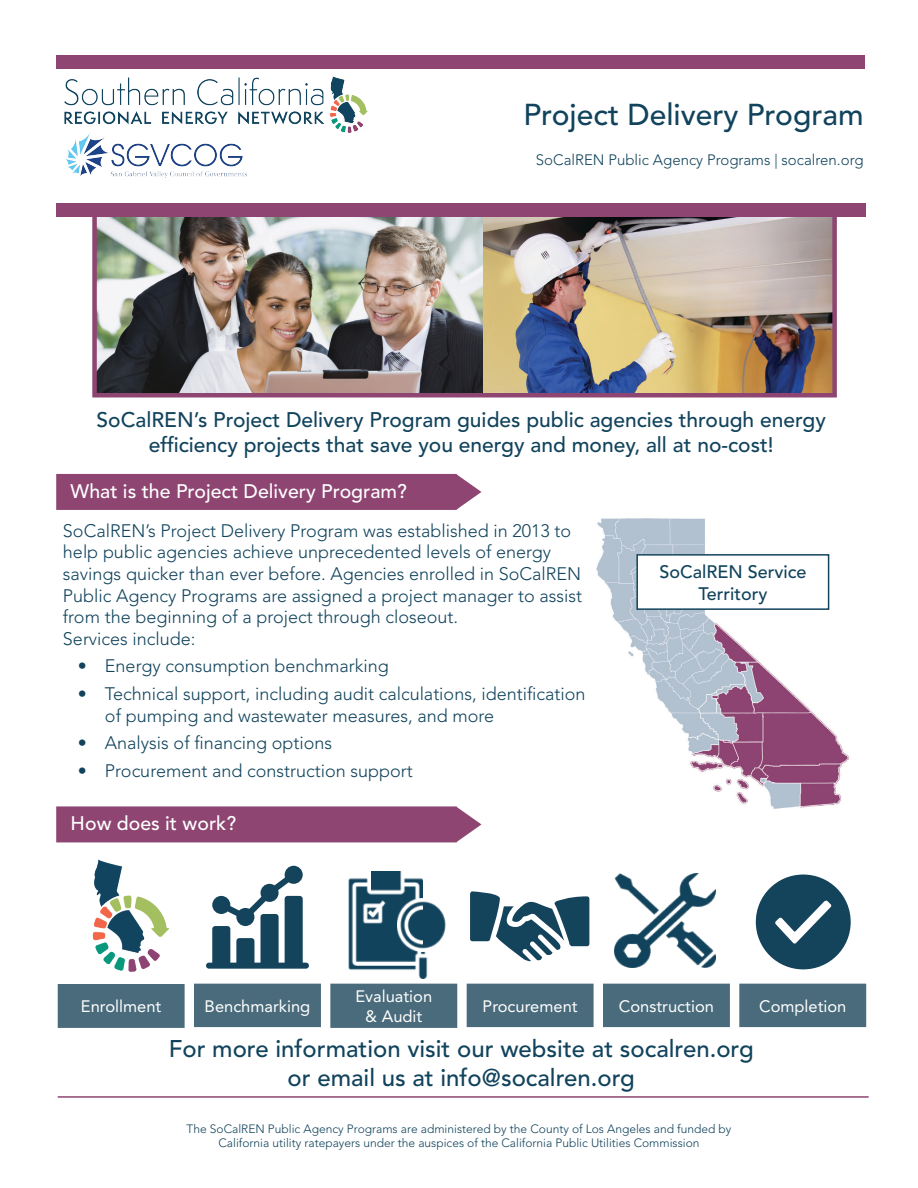
<style>
.page{position:relative;width:918px;height:1188px;background:#fff}
.page>*{position:absolute;margin:0;border:0;box-sizing:border-box;transform-origin:0 0}
.t1{font:500 30px "Avenir LT Std";color:#11435c}
.t2{font:500 24px/28.8px "Avenir LT Std";color:#11435c;text-align:center}
.t3{font:500 21px/25.2px "Avenir LT Std";color:#11435c;text-align:center}
.t4{font:500 19.5px "Avenir LT Std";color:#fff}
.t5{font:300 18px/21.6px "Avenir LT Std";color:#11435c}
.t6{font:500 18px/21.6px "Avenir LT Std";color:#11435c;text-align:center}
.t7{font:16.5px/19.8px "Avenir LT Std";color:#fff;text-align:center}
.t8{font:300 15px "Avenir LT Std";color:#11435c}
.t9{font:300 12px/14.4px "Avenir LT Std";color:#11435c;text-align:center}
</style>
<div class="page">
<img style="left:476px;top:217px;width:356px;height:176px">
<hr style="left:58px;top:1096px;width:811px;height:2px;background:#8e4572">
<div style="left:57px;top:475px;width:399px;height:34px;background:#8e4572"></div>
<div style="left:56px;top:474px;width:401px;height:36px;border:2px solid #8e4572"></div>
<svg style="left:455px;top:473px;width:27px;height:37px"></svg>
<div style="left:57px;top:807px;width:399px;height:35px;background:#8e4572"></div>
<div style="left:56px;top:806px;width:401px;height:36px;border:2px solid #8e4572"></div>
<svg style="left:455px;top:806px;width:27px;height:37px"></svg>
<img style="left:97px;top:218px;width:385px;height:175px">
<div style="left:92px;top:210px;width:745px;height:188px;border:4px solid #8e4572"></div>
<div style="left:58px;top:985px;width:126px;height:42px;background:#496b7c"></div>
<div style="left:58px;top:984px;width:127px;height:44px;border:2px solid #496b7c"></div>
<div style="left:195px;top:984px;width:125px;height:42px;background:#496b7c"></div>
<div style="left:194px;top:984px;width:127px;height:43px;border:2px solid #496b7c"></div>
<div style="left:331px;top:984px;width:126px;height:43px;background:#496b7c"></div>
<div style="left:330px;top:984px;width:127px;height:44px;border:2px solid #496b7c"></div>
<div style="left:467px;top:984px;width:126px;height:42px;background:#496b7c"></div>
<div style="left:467px;top:984px;width:127px;height:43px;border:2px solid #496b7c"></div>
<div style="left:604px;top:984px;width:125px;height:42px;background:#496b7c"></div>
<div style="left:603px;top:984px;width:127px;height:43px;border:2px solid #496b7c"></div>
<div style="left:740px;top:984px;width:125px;height:42px;background:#496b7c"></div>
<div style="left:739px;top:984px;width:127px;height:43px;border:2px solid #496b7c"></div>
<svg style="left:756px;top:875px;width:95px;height:94px"></svg>
<img style="left:614px;top:873px;width:102px;height:94px">
<svg style="left:470px;top:891px;width:119px;height:70px"></svg>
<img style="left:348px;top:871px;width:98px;height:107px">
<svg style="left:206px;top:866px;width:103px;height:103px"></svg>
<img style="left:92px;top:860px;width:76px;height:112px">
<img style="left:596px;top:518px;width:254px;height:291px">
<div style="left:637px;top:555px;width:192px;height:54px;background:#fff"></div>
<div style="left:636px;top:554px;width:193px;height:56px;border:2px solid #11435c"></div>
<div style="left:57px;top:56px;width:808px;height:13px;background:#8e4572"></div>
<img style="left:65px;top:77px;width:302px;height:55px">
<div style="left:57px;top:203px;width:809px;height:14px;background:#8e4572"></div>
<img style="left:66px;top:133px;width:180px;height:44px">
<p class="t1" style="left:523px;top:97px;width:342px">Project Delivery Program</p>
<p class="t8" style="left:536px;top:151px;width:329px">SoCalREN Public Agency Programs | socalren.org</p>
<p class="t3" style="left:97px;top:408px;width:731px">SoCalREN’s Project Delivery Program guides public agencies through energy efficiency projects that save you energy and money, all at no-cost!</p>
<p class="t4" style="left:71px;top:480px;width:338px">What is the Project Delivery Program?</p>
<p class="t5" style="left:63px;top:520px;width:521px">SoCalREN’s Project Delivery Program was established in 2013 to help public agencies achieve unprecedented levels of energy savings quicker than ever before. Agencies enrolled in SoCalREN Public Agency Programs are assigned a project manager to assist from the beginning of a project through closeout.<br>Services include:</p>
<p class="t5" style="left:78px;top:655px;width:312px">• Energy consumption benchmarking</p>
<p class="t5" style="left:105px;top:683px;width:482px;text-indent:-27px">• Technical support, including audit calculations, identification of pumping and wastewater measures, and more</p>
<p class="t5" style="left:78px;top:732px;width:256px">• Analysis of financing options</p>
<p class="t5" style="left:78px;top:760px;width:336px">• Procurement and construction support</p>
<p class="t4" style="left:71px;top:812px;width:167px">How does it work?</p>
<p class="t6" style="left:659px;top:562px;width:149px">SoCalREN Service<br>Territory</p>
<p class="t7" style="left:81px;top:997px;width:82px">Enrollment</p>
<p class="t7" style="left:205px;top:996px;width:107px">Benchmarking</p>
<p class="t7" style="left:355px;top:987px;width:78px">Evaluation &amp; Audit</p>
<p class="t7" style="left:483px;top:996px;width:97px">Procurement</p>
<p class="t7" style="left:619px;top:996px;width:97px">Construction</p>
<p class="t7" style="left:759px;top:996px;width:89px">Completion</p>
<p class="t2" style="left:169px;top:1035px;width:587px">For more information visit our website at socalren.org or email us at info@socalren.org</p>
<p class="t9" style="left:187px;top:1121px;width:546px">The SoCalREN Public Agency Programs are administered by the County of Los Angeles and funded by<br>California utility ratepayers under the auspices of the California Public Utilities Commission</p>
</div>
